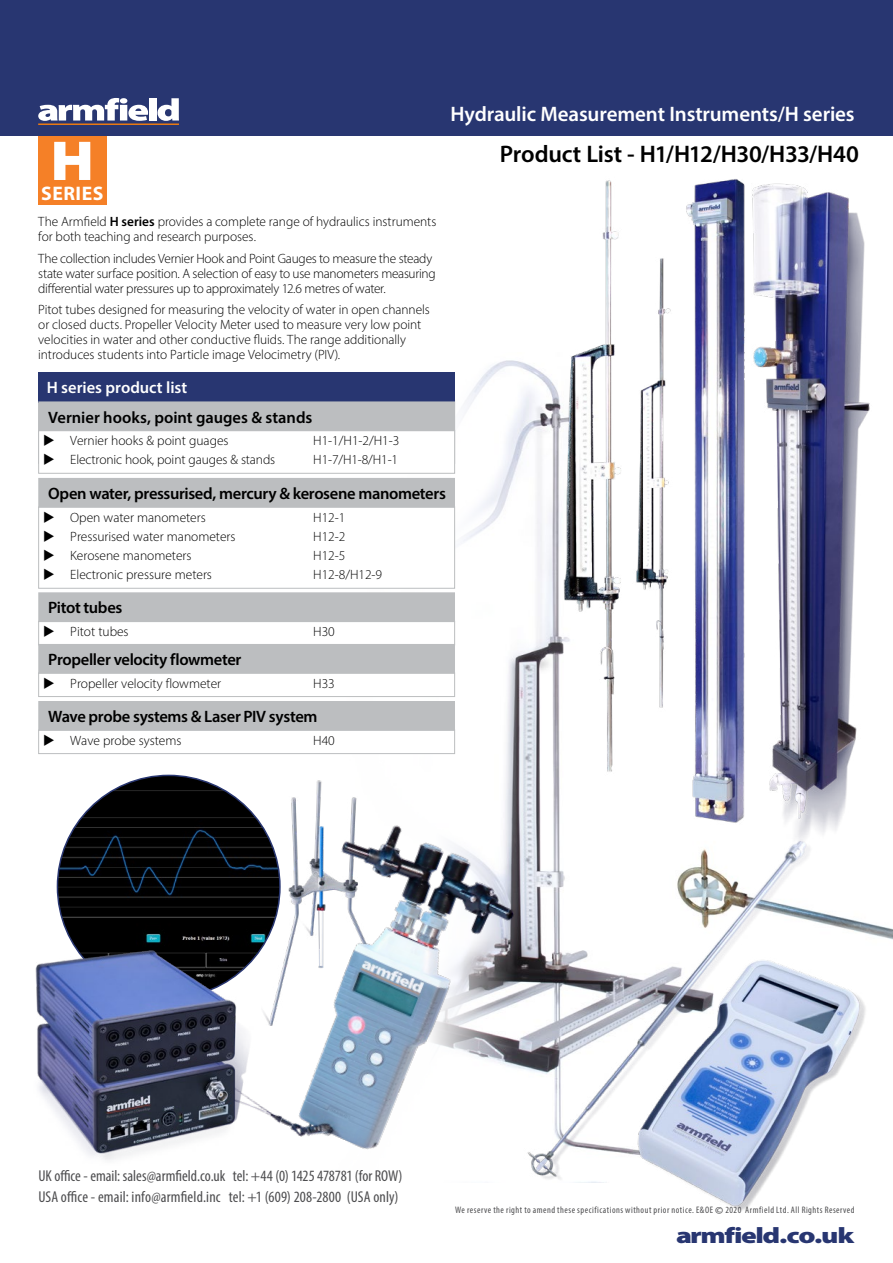
<style>
.page{position:relative;width:893px;height:1263px;background:#fff}
.page>*{position:absolute;margin:0;border:0;box-sizing:border-box;transform-origin:0 0}
.t1{font:900 56.55px "Myriad Pro";color:#fff;scale:1.1 1}
.t2{font:600 24px "Myriad Pro";letter-spacing:-.01em;color:#000}
.t3{font:900 22.35px "Myriad Pro";letter-spacing:-.045em;color:#283671;scale:1.3 1}
.t4{font:600 21px "Myriad Pro";letter-spacing:-.005em;color:#fff}
.t5{font:700 19.65px "Myriad Pro";letter-spacing:.025em;color:#fff}
.t6{font:600 16.5px "Myriad Pro";letter-spacing:-.02em;color:#000}
.t7{font:600 16.5px "Myriad Pro";color:#000}
.t8{font:600 16.5px "Myriad Pro";color:#fff}
.t9{font:condensed 15.75px/20.9px "Myriad Pro";letter-spacing:.005em;color:#4d4d4f}
.t10{font:300 13.5px/15px "Myriad Pro";letter-spacing:-.005em;color:#000}
.t11{font:condensed 9.45px "Myriad Pro";letter-spacing:.05em;color:#4d4d4f}
.s1{font-weight:600}
.s2{font-weight:600;font-stretch:normal;font-size:10.8px}
</style>
<div class="page">
<img style="left:455px;top:360px;width:105px;height:472px">
<img style="left:529px;top:180px;width:90px;height:618px">
<img style="left:610px;top:246px;width:11px;height:477px">
<div style="left:0;top:0;width:893px;height:136px;background:#283671"></div>
<svg style="left:38px;top:98px;width:110px;height:23px"></svg>
<div style="left:149px;top:98px;width:7px;height:23px;background:#fff"></div>
<svg style="left:157px;top:98px;width:22px;height:23px"></svg>
<hr style="left:38px;top:123px;width:141px;height:2px;background:#ef7b10">
<div style="left:38px;top:136px;width:68px;height:68px;background:#f58027"></div>
<div style="left:38px;top:372px;width:417px;height:30px;background:#283671"></div>
<div style="left:38px;top:430px;width:417px;height:44px;border:1px solid #bcbec0"></div>
<div style="left:39px;top:402px;width:415px;height:28px;background:#bcbec0"></div>
<div style="left:38px;top:401px;width:417px;height:30px;border:2px solid #bcbec0"></div>
<div style="left:38px;top:506px;width:417px;height:83px;border:1px solid #bcbec0"></div>
<div style="left:39px;top:479px;width:415px;height:28px;background:#bcbec0"></div>
<div style="left:38px;top:478px;width:417px;height:30px;border:2px solid #bcbec0"></div>
<div style="left:39px;top:593px;width:415px;height:28px;background:#bcbec0"></div>
<div style="left:38px;top:592px;width:417px;height:30px;border:2px solid #bcbec0"></div>
<div style="left:38px;top:672px;width:417px;height:25px;border:1px solid #bcbec0"></div>
<div style="left:39px;top:645px;width:415px;height:28px;background:#bcbec0"></div>
<div style="left:38px;top:644px;width:417px;height:30px;border:2px solid #bcbec0"></div>
<div style="left:39px;top:702px;width:415px;height:28px;background:#bcbec0"></div>
<div style="left:38px;top:701px;width:417px;height:30px;border:2px solid #bcbec0"></div>
<img style="left:808px;top:192px;width:62px;height:640px">
<img style="left:550px;top:832px;width:343px;height:379px">
<img style="left:624px;top:179px;width:184px;height:669px">
<img style="left:57px;top:775px;width:223px;height:223px;border-radius:111px">
<img style="left:79px;top:739px;width:471px;height:440px">
<img style="left:35px;top:945px;width:224px;height:234px">
<h1 class="t1" style="left:50px;top:123px;width:41px">H</h1>
<h3 class="t5" style="left:41px;top:180px;width:64px">SERIES</h3>
<p class="t10" style="left:38px;top:214px;width:400px">The Armfield <span class="s1">H series</span> provides a complete range of hydraulics instruments for both teaching and research purposes.</p>
<p class="t10" style="left:38px;top:250px;width:399px">The collection includes Vernier Hook and Point Gauges to measure the steady state water surface position. A selection of easy to use manometers measuring differential water pressures up to approximately 12.6 metres of water.</p>
<p class="t10" style="left:38px;top:302px;width:393px">Pitot tubes designed for measuring the velocity of water in open channels or closed ducts. Propeller Velocity Meter used to measure very low point velocities in water and other conductive fluids. The range additionally introduces students into Particle image Velocimetry (PIV).</p>
<p class="t8" style="left:47px;top:377px;width:142px">H series product list</p>
<p class="t10" style="left:43px;top:433px;width:187px">◆ Vernier hooks &amp; point guages</p>
<p class="t10" style="left:313px;top:433px;width:88px">H1-1/H1-2/H1-3</p>
<p class="t10" style="left:43px;top:452px;width:234px">◆ Electronic hook, point gauges &amp; stands</p>
<p class="t10" style="left:313px;top:452px;width:86px">H1-7/H1-8/H1-1</p>
<p class="t7" style="left:48px;top:406px;width:266px">Vernier hooks, point gauges &amp; stands</p>
<h3 class="t4" style="left:451px;top:100px;width:406px">Hydraulic Measurement Instruments/H series</h3>
<h2 class="t2" style="left:500px;top:138px;width:361px">Product List - H1/H12/H30/H33/H40</h2>
<p class="t6" style="left:48px;top:483px;width:399px">Open water, pressurised, mercury &amp; kerosene manometers</p>
<p class="t10" style="left:43px;top:509px;width:164px">◆ Open water manometers</p>
<p class="t10" style="left:313px;top:509px;width:34px">H12-1</p>
<p class="t10" style="left:43px;top:529px;width:194px">◆ Pressurised water manometers</p>
<p class="t10" style="left:313px;top:529px;width:34px">H12-2</p>
<p class="t10" style="left:43px;top:548px;width:150px">◆ Kerosene manometers</p>
<p class="t10" style="left:313px;top:548px;width:34px">H12-5</p>
<p class="t10" style="left:43px;top:567px;width:170px">◆ Electronic pressure meters</p>
<p class="t10" style="left:313px;top:567px;width:70px">H12-8/H12-9</p>
<p class="t6" style="left:48px;top:597px;width:76px">Pitot tubes</p>
<p class="t10" style="left:43px;top:624px;width:87px">◆ Pitot tubes</p>
<p class="t10" style="left:313px;top:624px;width:23px">H30</p>
<p class="t6" style="left:48px;top:649px;width:195px">Propeller velocity flowmeter</p>
<p class="t10" style="left:43px;top:675px;width:179px">◆ Propeller velocity flowmeter</p>
<p class="t10" style="left:313px;top:675px;width:23px">H33</p>
<p class="t6" style="left:48px;top:706px;width:271px">Wave probe systems &amp; Laser PIV system</p>
<p class="t10" style="left:43px;top:733px;width:140px">◆ Wave probe systems</p>
<p class="t10" style="left:313px;top:733px;width:23px">H40</p>
<p class="t9" style="left:38px;top:1165px;width:366px">UK office - email: sales@armfield.co.uk tel: +44 (0) 1425 478781 (for ROW)<br>USA office - email: info@armfield.inc tel: +1 (609) 208-2800 (USA only)</p>
<p class="t11" style="left:455px;top:1204px;width:401px">We reserve the right to amend these specifications without prior notice. E&amp;OE <span class="s2">©</span> 2020 Armfield Ltd. All Rights Reserved</p>
<h3 class="t3" style="left:676px;top:1220px;width:138px">armfield.co.uk</h3>
</div>
